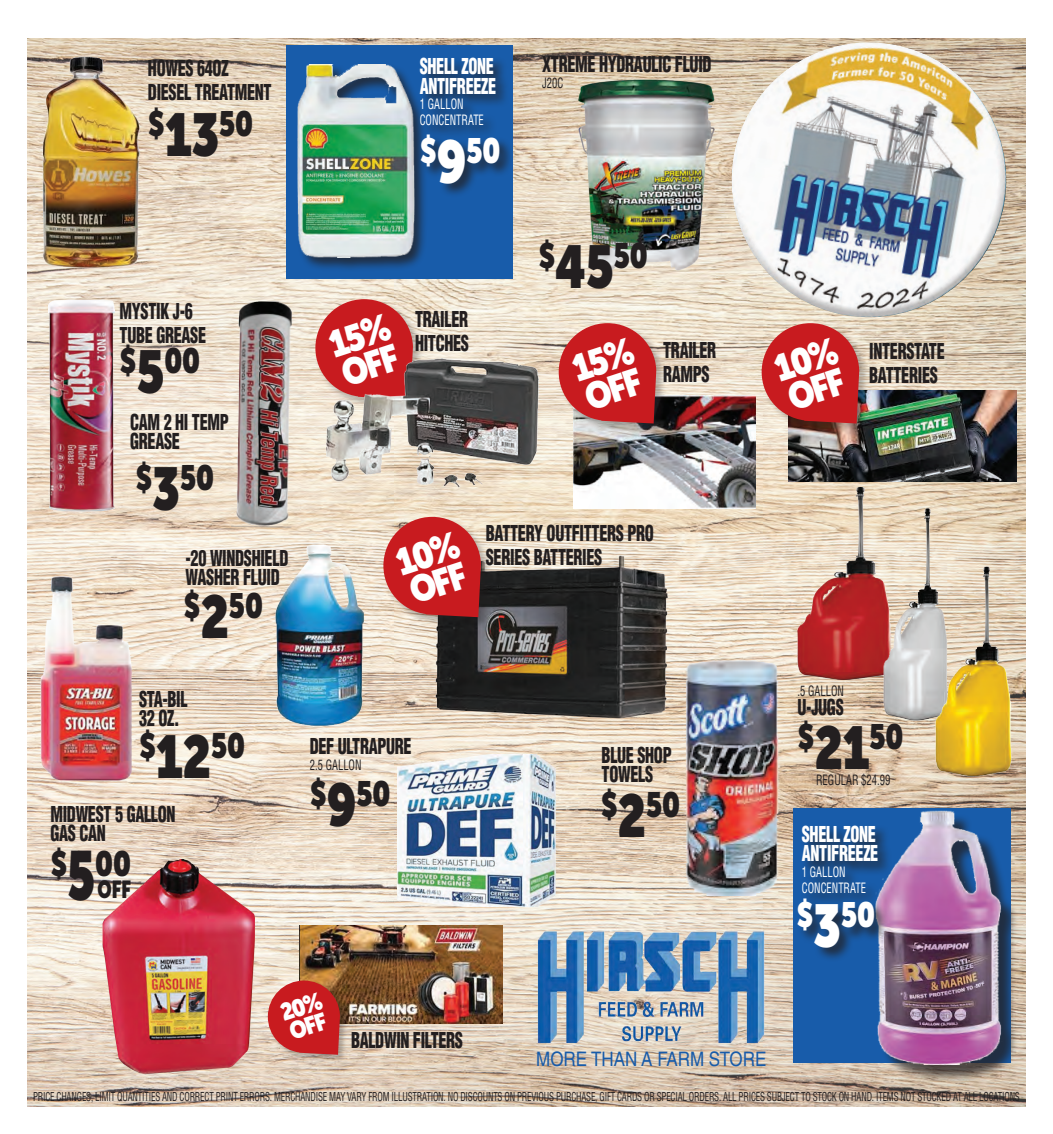
<style>
.page{position:relative;width:1053px;height:1134px;background:#fff}
.page>*{position:absolute;margin:0;border:0;box-sizing:border-box;transform-origin:0 0}
.t1{font:900 37.35px/31.5px "Museo Sans Display";color:#fff;scale:.86 1}
.t2{font:900 34.95px "Museo Sans Display";color:#231f20;scale:.78 1}
.t3{font:900 34.95px "Museo Sans Display";color:#fff;scale:.78 1}
.t4{font:900 24.45px "Museo Sans Display";color:#231f20;scale:.71 1}
.t5{font:900 24.3px/20.4px "Museo Sans Display";color:#fff;scale:.86 1}
.t6{font:900 condensed 21.3px/24px "Helvetica LT Std";letter-spacing:-.02em;color:#231f20;scale:.76 1}
.t7{font:900 condensed 21.3px/19.4px "Helvetica LT Std";letter-spacing:-.02em;color:#fff;scale:.76 1}
.t8{font:19.95px "Helvetica LT Std";color:#185ba9;scale:.85 1}
.t9{font:condensed 13.95px/15.8px "Helvetica LT Std";color:#fff;scale:.76 1}
.t10{font:condensed 13.95px "Helvetica LT Std";color:#231f20;scale:.76 1}
.t11{font:condensed 12px "Helvetica LT Std";letter-spacing:-.02em;color:#231f20;scale:.75 1}
.s1{font-size:60px}
.s2{font-size:69px}
</style>
<div class="page">
<img style="left:27px;top:38px;width:999px;height:1069px">
<img style="left:48px;top:299px;width:67px;height:212px">
<img style="left:33px;top:56px;width:116px;height:212px">
<img style="left:674px;top:660px;width:119px;height:236px">
<img style="left:397px;top:755px;width:160px;height:152px">
<img style="left:97px;top:860px;width:170px;height:218px">
<img style="left:431px;top:536px;width:242px;height:193px">
<div style="left:383px;top:516px;width:109px;height:112px;background:#231f20;opacity:.3"></div>
<svg style="left:383px;top:517px;width:98px;height:100px;background:#cb3c3b"></svg>
<svg style="left:719px;top:38px;width:296px;height:26px;background:#d0bc99"></svg>
<img style="left:714px;top:64px;width:309px;height:278px">
<img style="left:542px;top:65px;width:209px;height:219px">
<img style="left:231px;top:301px;width:64px;height:227px">
<img style="left:798px;top:487px;width:93px;height:192px">
<img style="left:883px;top:507px;width:74px;height:216px">
<img style="left:933px;top:563px;width:82px;height:215px">
<img style="left:300px;top:925px;width:202px;height:99px">
<div style="left:267px;top:980px;width:81px;height:83px;background:#231f20;opacity:.3"></div>
<svg style="left:268px;top:981px;width:72px;height:74px;background:#c73634"></svg>
<img style="left:532px;top:927px;width:238px;height:121px">
<img style="left:574px;top:396px;width:182px;height:113px">
<div style="left:558px;top:322px;width:109px;height:113px;background:#231f20;opacity:.3"></div>
<svg style="left:559px;top:323px;width:97px;height:101px;background:#ca3b3c"></svg>
<img style="left:40px;top:576px;width:92px;height:205px">
<div style="left:315px;top:298px;width:109px;height:113px;background:#231f20;opacity:.3"></div>
<svg style="left:315px;top:299px;width:98px;height:101px;background:#cf4645"></svg>
<img style="left:325px;top:359px;width:213px;height:128px">
<img style="left:274px;top:545px;width:91px;height:181px">
<div style="left:793px;top:808px;width:218px;height:254px;background:#185caa"></div>
<div style="left:878px;top:813px;width:141px;height:270px;background:#231f20;opacity:.75"></div>
<img style="left:869px;top:810px;width:138px;height:254px">
<div style="left:801px;top:824px;width:92px;height:83px;background:#231f20;opacity:.75"></div>
<div style="left:797px;top:898px;width:92px;height:65px;background:#231f20;opacity:.75"></div>
<img style="left:789px;top:391px;width:228px;height:90px">
<div style="left:761px;top:322px;width:109px;height:113px;background:#231f20;opacity:.3"></div>
<div style="left:286px;top:45px;width:227px;height:233px;background:#185caa"></div>
<div style="left:296px;top:57px;width:218px;height:215px;background:#231f20;opacity:.75"></div>
<img style="left:296px;top:65px;width:123px;height:193px">
<svg style="left:762px;top:323px;width:97px;height:101px;background:#c93939"></svg>
<p class="t6" style="left:148px;top:56px;width:164px">HOWES 64OZ<br>DIESEL TREATMENT</p>
<h2 class="t2" style="left:148px;top:103px;width:137px">$<span class="s1">13</span>50</h2>
<p class="t6" style="left:120px;top:299px;width:115px">MYSTIK J-6<br>TUBE GREASE</p>
<h2 class="t2" style="left:120px;top:341px;width:105px">$<span class="s1">5</span>00</h2>
<p class="t6" style="left:130px;top:412px;width:131px;line-height:19.4px">CAM 2 HI TEMP<br>GREASE</p>
<h2 class="t2" style="left:136px;top:458px;width:102px">$<span class="s1">3</span>50</h2>
<p class="t6" style="left:186px;top:548px;width:137px;line-height:19.4px">-20 WINDSHIELD<br>WASHER FLUID</p>
<h2 class="t2" style="left:184px;top:585px;width:103px">$<span class="s1">2</span>50</h2>
<p class="t6" style="left:139px;top:689px;width:65px;line-height:19.4px">STA-BIL<br>32 OZ.</p>
<h2 class="t2" style="left:139px;top:725px;width:137px">$<span class="s1">12</span>50</h2>
<p class="t6" style="left:50px;top:804px;width:166px;line-height:19.4px">MIDWEST 5 GALLON<br>GAS CAN</p>
<h2 class="t2" style="left:50px;top:843px;width:105px">$<span class="s2">5</span>00</h2>
<p class="t4" style="left:98px;top:876px;width:49px">OFF</p>
<p class="t7" style="left:420px;top:57px;width:102px">SHELL ZONE<br>ANTIFREEZE</p>
<p class="t9" style="left:420px;top:96px;width:86px">1 GALLON<br>CONCENTRATE</p>
<h2 class="t3" style="left:420px;top:131px;width:105px">$<span class="s1">9</span>50</h2>
<h1 class="t1" style="left:326px;top:330px;width:74px;rotate:-18deg">15%<br>OFF</h1>
<p class="t6" style="left:415px;top:307px;width:73px">TRAILER<br>HITCHES</p>
<p class="t6" style="left:542px;top:52px;width:224px">XTREME HYDRAULIC FLUID</p>
<p class="t10" style="left:542px;top:74px;width:29px">J20C</p>
<h2 class="t2" style="left:538px;top:236px;width:142px">$<span class="s1">45</span>50</h2>
<h1 class="t1" style="left:569px;top:354px;width:74px;rotate:-18deg">15%<br>OFF</h1>
<p class="t6" style="left:663px;top:338px;width:71px">TRAILER<br>RAMPS</p>
<h1 class="t1" style="left:393px;top:548px;width:76px;rotate:-18deg">10%<br>OFF</h1>
<p class="t6" style="left:486px;top:521px;width:223px">BATTERY OUTFITTERS PRO<br>SERIES BATTERIES</p>
<p class="t6" style="left:310px;top:734px;width:136px">DEF ULTRAPURE</p>
<p class="t10" style="left:310px;top:756px;width:70px">2.5 GALLON</p>
<h2 class="t2" style="left:310px;top:774px;width:105px">$<span class="s1">9</span>50</h2>
<h2 class="t2" style="left:601px;top:784px;width:103px">$<span class="s1">2</span>50</h2>
<p class="t6" style="left:602px;top:745px;width:94px;line-height:19.4px">BLUE SHOP<br>TOWELS</p>
<p class="t5" style="left:278px;top:1003px;width:51px;rotate:-18deg">20%<br>OFF</p>
<p class="t6" style="left:351px;top:1028px;width:149px">BALDWIN FILTERS</p>
<p class="t8" style="left:536px;top:1048px;width:272px">MORE THAN A FARM STORE</p>
<p class="t6" style="left:869px;top:339px;width:101px">INTERSTATE</p>
<p class="t6" style="left:869px;top:363px;width:92px">BATTERIES</p>
<p class="t10" style="left:798px;top:682px;width:63px">.5 GALLON</p>
<p class="t6" style="left:798px;top:696px;width:62px">U-JUGS</p>
<h2 class="t2" style="left:798px;top:716px;width:137px">$<span class="s1">21</span>50</h2>
<p class="t10" style="left:816px;top:771px;width:99px">REGULAR $24.99</p>
<p class="t7" style="left:802px;top:824px;width:102px">SHELL ZONE<br>ANTIFREEZE</p>
<p class="t9" style="left:802px;top:864px;width:86px">1 GALLON<br>CONCENTRATE</p>
<h2 class="t3" style="left:797px;top:895px;width:102px">$<span class="s1">3</span>50</h2>
<p class="t11" style="left:33px;top:1089px;width:1317px">PRICE CHANGES, LIMIT QUANTITIES AND CORRECT PRINT ERRORS. MERCHANDISE MAY VARY FROM ILLUSTRATION. NO DISCOUNTS ON PREVIOUS PURCHASE, GIFT CARDS OR SPECIAL ORDERS. ALL PRICES SUBJECT TO STOCK ON HAND. ITEMS NOT STOCKED AT ALL LOCATIONS</p>
</div>
